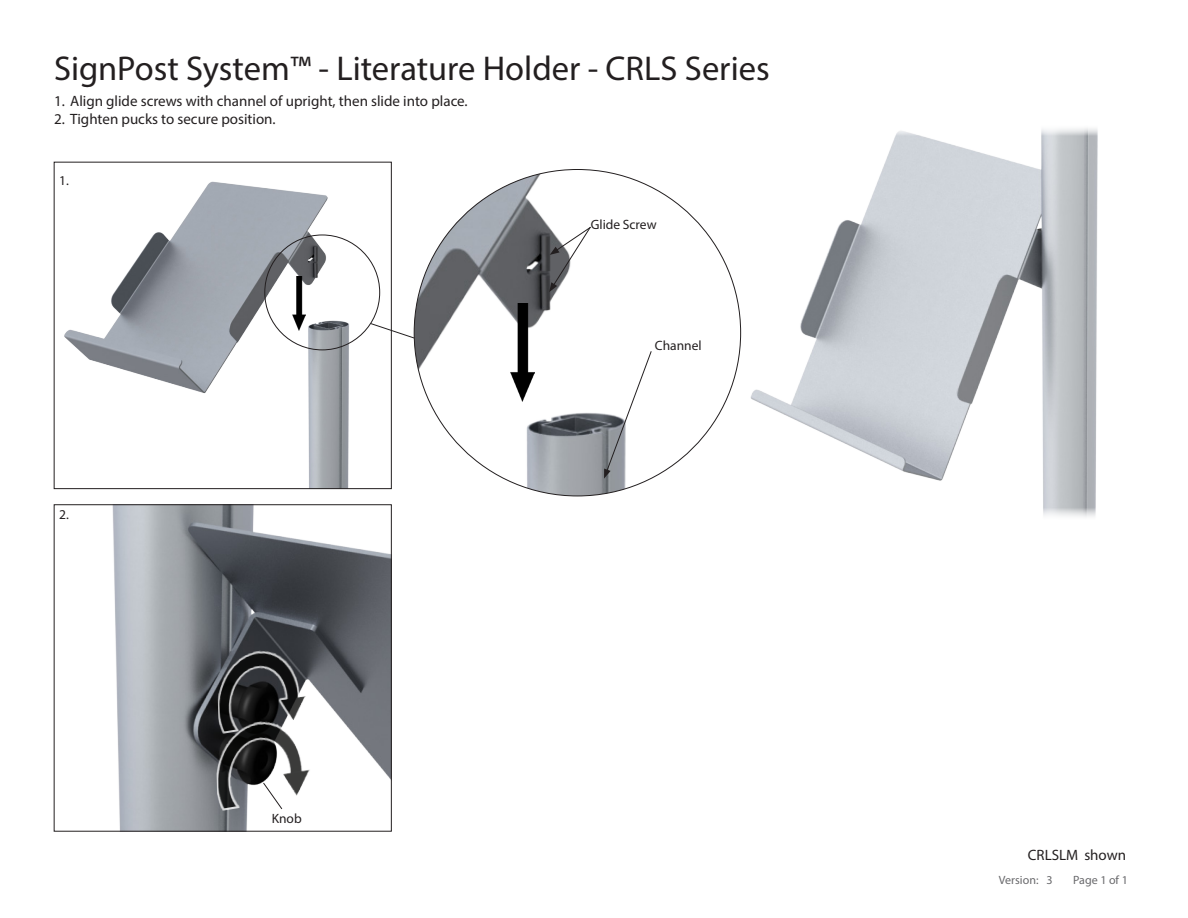
<style>
.page{position:relative;width:1188px;height:918px;background:#fff}
.page>*{position:absolute;margin:0;border:0;box-sizing:border-box;transform-origin:0 0}
.Product_Title{font:34.5px "Myriad Pro";color:#231f20}
.t1{font:15px "Myriad Pro";color:#231f20}
.Step_Text{font:13.5px "Myriad Pro";color:#231f20}
.t2{font:12px "Myriad Pro";color:#69696c}
</style>
<div class="page">
<img style="left:706px;top:128px;width:392px;height:389px">
<img style="left:112px;top:507px;width:278px;height:322px">
<img style="left:414px;top:169px;width:327px;height:327px;border-radius:163px">
<img style="left:64px;top:181px;width:317px;height:306px">
<div style="left:54px;top:162px;width:338px;height:327px;border:1px solid #231f20"></div>
<svg style="left:604px;top:350px;width:48px;height:129px"></svg>
<svg style="left:549px;top:226px;width:43px;height:66px"></svg>
<img style="left:213px;top:711px;width:101px;height:99px">
<img style="left:292px;top:277px;width:13px;height:53px">
<img style="left:511px;top:304px;width:24px;height:98px">
<svg style="left:370px;top:323px;width:45px;height:15px"></svg>
<svg style="left:215px;top:641px;width:98px;height:171px"></svg>
<p class="Product_Title" style="left:54px;top:47px;width:717px">SignPost System™ - Literature Holder - CRLS Series</p>
<p class="t1" style="left:54px;top:91px;width:415px">1. Align glide screws with channel of upright, then slide into place.</p>
<p class="t1" style="left:54px;top:109px;width:223px">2. Tighten pucks to secure position.</p>
<p class="Step_Text" style="left:59px;top:172px;width:11px">1.</p>
<p class="Step_Text" style="left:59px;top:506px;width:11px">2.</p>
<p class="Step_Text" style="left:272px;top:810px;width:32px">Knob</p>
<p class="Step_Text" style="left:591px;top:216px;width:67px">Glide Screw</p>
<p class="Step_Text" style="left:655px;top:337px;width:48px">Channel</p>
<p class="t1" style="left:1028px;top:846px;width:100px">CRLSLM shown</p>
<p class="t2" style="left:999px;top:873px;width:41px">Version:</p>
<p class="t2" style="left:1047px;top:873px;width:8px">3</p>
<p class="t2" style="left:1073px;top:873px;width:56px">Page 1 of 1</p>
</div>
